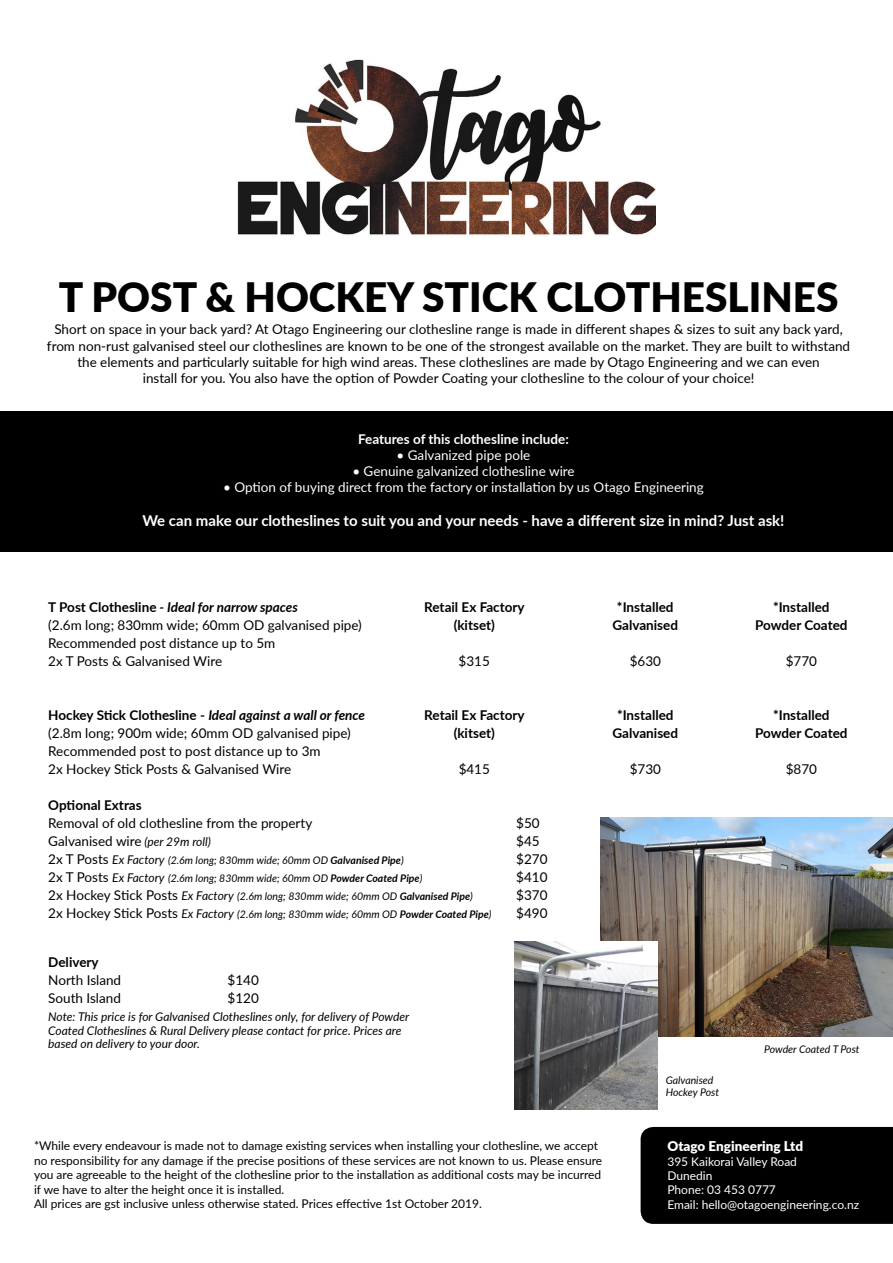
<style>
.page{position:relative;width:893px;height:1263px;background:#fff}
.page>*{position:absolute;margin:0;border:0;box-sizing:border-box;transform-origin:0 0}
.t1{font:900 40.5px "Lato";color:#000}
.t2{font:700 15px "Lato";color:#fff}
.t3{font:13.5px/16.2px "Lato";color:#000}
.t4{font:700 13.5px "Lato";color:#000}
.t5{font:13.5px "Lato";color:#fff}
.t6{font:italic 700 13.5px "Lato";color:#000}
.t7{font:700 13.5px "Lato";color:#fff}
.t8{font:900 13.5px "Lato";color:#fff}
.t9{font:12px/14.4px "Lato";color:#000}
.t10{font:italic 12px/13.5px "Lato";color:#000}
.t11{font:12px/14.4px "Lato";color:#fff}
.t12{font:italic 10.5px/12.6px "Lato";color:#000}
.s1{font-style:normal}
.s2{font-style:italic;font-size:12px}
.s3{font-style:normal;font-size:13.5px}
.s4{font-size:12px}
.s5{font-weight:700}
</style>
<div class="page">
<div style="left:0;top:411px;width:893px;height:141px;background:#000"></div>
<img style="left:237px;top:59px;width:419px;height:177px">
<div style="left:641px;top:1127px;width:252px;height:97px;background:#000"></div>
<img style="left:601px;top:817px;width:292px;height:219px">
<img style="left:514px;top:942px;width:143px;height:167px">
<h1 class="t1" style="left:59px;top:267px;width:781px">T POST &amp; HOCKEY STICK CLOTHESLINES</h1>
<p class="t3" style="left:47px;top:321px;width:805px;text-align:center">Short on space in your back yard? At Otago Engineering our clothesline range is made in different shapes &amp; sizes to suit any back yard, from non-rust galvanised steel our clotheslines are known to be one of the strongest available on the market. They are built to withstand the elements and particularly suitable for high wind areas. These clotheslines are made by Otago Engineering and we can even<br>install for you. You also have the option of Powder Coating your clothesline to the colour of your choice!</p>
<p class="t7" style="left:358px;top:429px;width:212px">Features of this clothesline include:</p>
<p class="t5" style="left:397px;top:445px;width:135px">• Galvanized pipe pole</p>
<p class="t5" style="left:352px;top:461px;width:224px">• Genuine galvanized clothesline wire</p>
<p class="t5" style="left:223px;top:478px;width:482px">• Option of buying direct from the factory or installation by us Otago Engineering</p>
<p class="t2" style="left:142px;top:510px;width:644px">We can make our clotheslines to suit you and your needs - have a different size in mind? Just ask!</p>
<p class="t6" style="left:48px;top:597px;width:251px"><span class="s1">T Post Clothesline</span> - Ideal for narrow spaces</p>
<p class="t4" style="left:424px;top:597px;width:102px">Retail Ex Factory</p>
<p class="t4" style="left:617px;top:597px;width:58px">*Installed</p>
<p class="t4" style="left:773px;top:597px;width:58px">*Installed</p>
<p class="t3" style="left:48px;top:616px;width:315px">(2.6m long; 830mm wide; 60mm OD galvanised pipe)</p>
<p class="t4" style="left:454px;top:615px;width:43px">(kitset)</p>
<p class="t4" style="left:612px;top:615px;width:67px">Galvanised</p>
<p class="t4" style="left:755px;top:615px;width:94px">Powder Coated</p>
<p class="t3" style="left:48px;top:633px;width:229px;line-height:18px">Recommended post distance up to 5m<br>2x T Posts &amp; Galvanised Wire</p>
<p class="t3" style="left:459px;top:652px;width:33px">$315</p>
<p class="t3" style="left:630px;top:652px;width:33px">$630</p>
<p class="t3" style="left:786px;top:652px;width:33px">$770</p>
<p class="t6" style="left:48px;top:705px;width:318px"><span class="s1">Hockey Stick Clothesline -</span> Ideal against a wall or fence</p>
<p class="t4" style="left:424px;top:705px;width:102px">Retail Ex Factory</p>
<p class="t4" style="left:617px;top:705px;width:58px">*Installed</p>
<p class="t4" style="left:773px;top:705px;width:58px">*Installed</p>
<p class="t3" style="left:48px;top:724px;width:304px">(2.8m long; 900m wide; 60mm OD galvanised pipe)</p>
<p class="t4" style="left:454px;top:723px;width:43px">(kitset)</p>
<p class="t4" style="left:612px;top:723px;width:67px">Galvanised</p>
<p class="t4" style="left:755px;top:723px;width:94px">Powder Coated</p>
<p class="t3" style="left:48px;top:741px;width:274px;line-height:18px">Recommended post to post distance up to 3m<br>2x Hockey Stick Posts &amp; Galvanised Wire</p>
<p class="t3" style="left:459px;top:760px;width:33px">$415</p>
<p class="t3" style="left:630px;top:760px;width:33px">$730</p>
<p class="t3" style="left:786px;top:760px;width:33px">$870</p>
<p class="t4" style="left:48px;top:795px;width:95px">Optional Extras</p>
<p class="t3" style="left:48px;top:814px;width:266px">Removal of old clothesline from the property</p>
<p class="t3" style="left:516px;top:814px;width:25px">$50</p>
<p class="t3" style="left:48px;top:832px;width:164px">Galvanised wire <span class="s2">(per 29m roll)</span></p>
<p class="t3" style="left:516px;top:832px;width:25px">$45</p>
<p class="t12" style="left:48px;top:853px;width:357px"><span class="s3">2x T Posts</span> <span class="s4">Ex Factory</span> (2.6m long; 830mm wide; 60mm OD <span class="s5">Galvanised Pipe</span>)</p>
<p class="t3" style="left:516px;top:850px;width:33px">$270</p>
<p class="t12" style="left:48px;top:871px;width:376px"><span class="s3">2x T Posts</span> <span class="s4">Ex Factory</span> (2.6m long; 830mm wide; 60mm OD <span class="s5">Powder Coated Pipe</span>)</p>
<p class="t3" style="left:516px;top:868px;width:33px">$410</p>
<p class="t12" style="left:48px;top:889px;width:426px"><span class="s3">2x Hockey Stick Posts</span> <span class="s4">Ex Factory</span> (2.6m long; 830mm wide; 60mm OD <span class="s5">Galvanised Pipe</span>)</p>
<p class="t3" style="left:516px;top:886px;width:33px">$370</p>
<p class="t12" style="left:48px;top:907px;width:445px"><span class="s3">2x Hockey Stick Posts</span> <span class="s4">Ex Factory</span> (2.6m long; 830mm wide; 60mm OD <span class="s5">Powder Coated Pipe</span>)</p>
<p class="t3" style="left:516px;top:904px;width:33px">$490</p>
<p class="t4" style="left:48px;top:953px;width:52px">Delivery</p>
<p class="t3" style="left:48px;top:972px;width:74px">North Island</p>
<p class="t3" style="left:228px;top:972px;width:33px">$140</p>
<p class="t3" style="left:48px;top:990px;width:74px">South Island</p>
<p class="t3" style="left:228px;top:990px;width:33px">$120</p>
<p class="t10" style="left:48px;top:1010px;width:362px">Note: This price is for Galvanised Clotheslines only, for delivery of Powder<br>Coated Clotheslines &amp; Rural Delivery please contact for price. Prices are based on delivery to your door.</p>
<p class="t12" style="left:666px;top:1073px;width:55px">Galvanised<br>Hockey Post</p>
<p class="t12" style="left:764px;top:1042px;width:97px">Powder Coated T Post</p>
<p class="t9" style="left:34px;top:1138px;width:570px">*While every endeavour is made not to damage existing services when installing your clothesline, we accept no responsibility for any damage if the precise positions of these services are not known to us. Please ensure you are agreeable to the height of the clothesline prior to the installation as additional costs may be incurred if we have to alter the height once it is installed.<br>All prices are gst inclusive unless otherwise stated. Prices effective 1st October 2019.</p>
<p class="t8" style="left:667px;top:1136px;width:137px">Otago Engineering Ltd</p>
<p class="t11" style="left:667px;top:1153px;width:193px">395 Kaikorai Valley Road<br>Dunedin<br>Phone: 03 453 0777<br>Email: hello@otagoengineering.co.nz</p>
</div>
